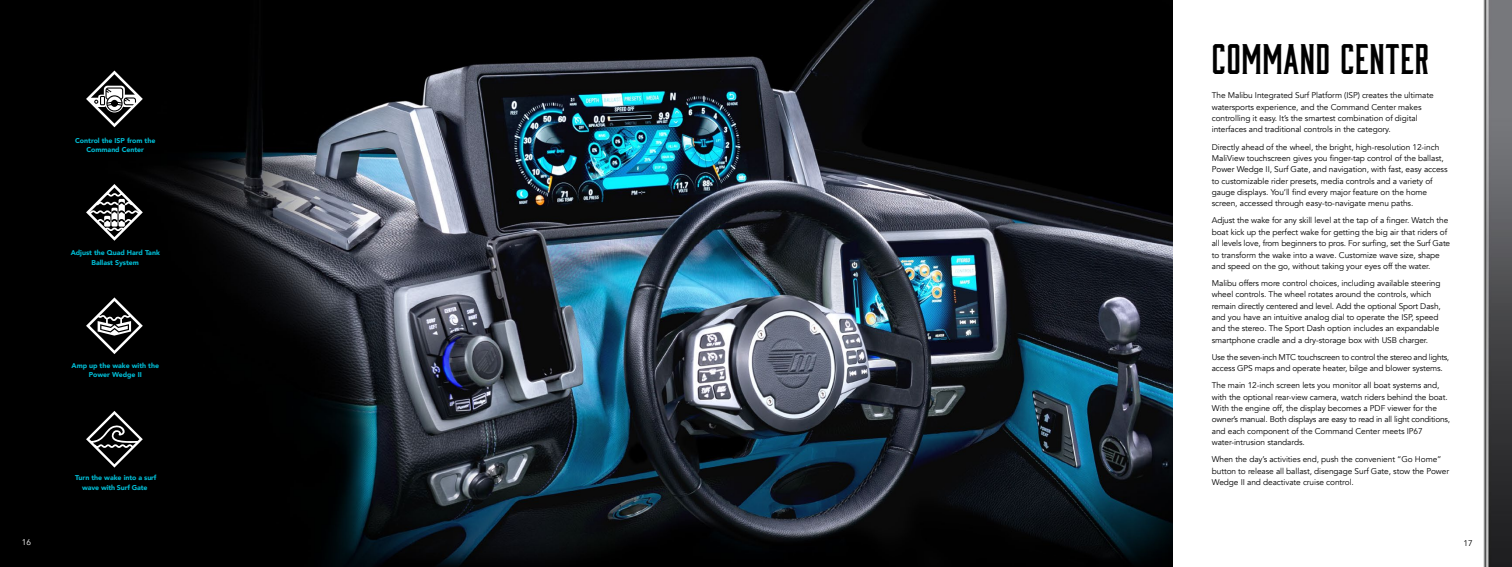
<style>
.page{position:relative;width:1512px;height:567px;background:#fff}
.page>*{position:absolute;margin:0;border:0;box-sizing:border-box;transform-origin:0 0}
.t1{font:39.38px "Bourbon";letter-spacing:.02em;color:#000}
.t2{font:8.31px/11.4px "Avenir";letter-spacing:-.01em;color:#000}
.t3{font:8.31px/11.4px "Avenir";letter-spacing:-.03em;color:#000}
.t4{font:8.31px "Avenir";color:#fff}
.t5{font:900 7px/9.6px "Avenir";letter-spacing:-.005em;color:#00bbd3;text-align:center}
</style>
<div class="page">
<img style="left:0;top:0;width:1172px;height:567px">
<img style="left:1483px;top:0;width:29px;height:567px">
<svg style="left:86px;top:411px;width:57px;height:57px;background:#2d2d2d"></svg>
<svg style="left:86px;top:184px;width:57px;height:57px"></svg>
<svg style="left:86px;top:297px;width:57px;height:57px;background:#393939"></svg>
<svg style="left:86px;top:71px;width:57px;height:56px"></svg>
<p class="t5" style="left:75px;top:135px;width:82px">Control the ISP from the<br>Command Center</p>
<p class="t5" style="left:71px;top:248px;width:91px">Adjust the Quad Hard Tank<br>Ballast System</p>
<p class="t5" style="left:72px;top:360px;width:89px">Amp up the wake with the<br>Power Wedge II</p>
<p class="t5" style="left:75px;top:473px;width:83px">Turn the wake into a surf wave with Surf Gate</p>
<h1 class="t1" style="left:1212px;top:35px;width:219px">COMMAND CENTER</h1>
<p class="t2" style="left:1212px;top:90px;width:223px">The Malibu Integrated Surf Platform (ISP) creates the ultimate watersports experience, and the Command Center makes controlling it easy. It’s the smartest combination of digital interfaces and traditional controls in the category.</p>
<p class="t2" style="left:1212px;top:141px;width:237px">Directly ahead of the wheel, the bright, high-resolution 12-inch MaliView touchscreen gives you finger-tap control of the ballast, Power Wedge II, Surf Gate, and navigation, with fast, easy access to customizable rider presets, media controls and a variety of gauge displays. You’ll find every major feature on the home screen, accessed through easy-to-navigate menu paths.</p>
<p class="t2" style="left:1212px;top:215px;width:240px">Adjust the wake for any skill level at the tap of a finger. Watch the boat kick up the perfect wake for getting the big air that riders of all levels love, from beginners to pros. For surfing, set the Surf Gate to transform the wake into a wave. Customize wave size, shape and speed on the go, without taking your eyes off the water.</p>
<p class="t2" style="left:1212px;top:278px;width:231px">Malibu offers more control choices, including available steering wheel controls. The wheel rotates around the controls, which remain directly centered and level. Add the optional Sport Dash, and you have an intuitive analog dial to operate the ISP, speed and the stereo. The Sport Dash option includes an expandable smartphone cradle and a dry-storage box with USB charger.</p>
<p class="t3" style="left:1212px;top:352px;width:239px">Use the seven-inch MTC touchscreen to control the stereo and lights, access GPS maps and operate heater, bilge and blower systems.</p>
<p class="t2" style="left:1212px;top:380px;width:240px">The main 12-inch screen lets you monitor all boat systems and, with the optional rear-view camera, watch riders behind the boat.<br>With the engine off, the display becomes a PDF viewer for the owner’s manual. Both displays are easy to read in all light conditions, and each component of the Command Center meets IP67 water-intrusion standards.</p>
<p class="t2" style="left:1212px;top:454px;width:239px">When the day’s activities end, push the convenient “Go Home” button to release all ballast, disengage Surf Gate, stow the Power<br>Wedge II and deactivate cruise control.</p>
<p class="t4" style="left:22px;top:538px;width:11px">16</p>
<p class="t2" style="left:1463px;top:537px;width:11px">17</p>
</div>
